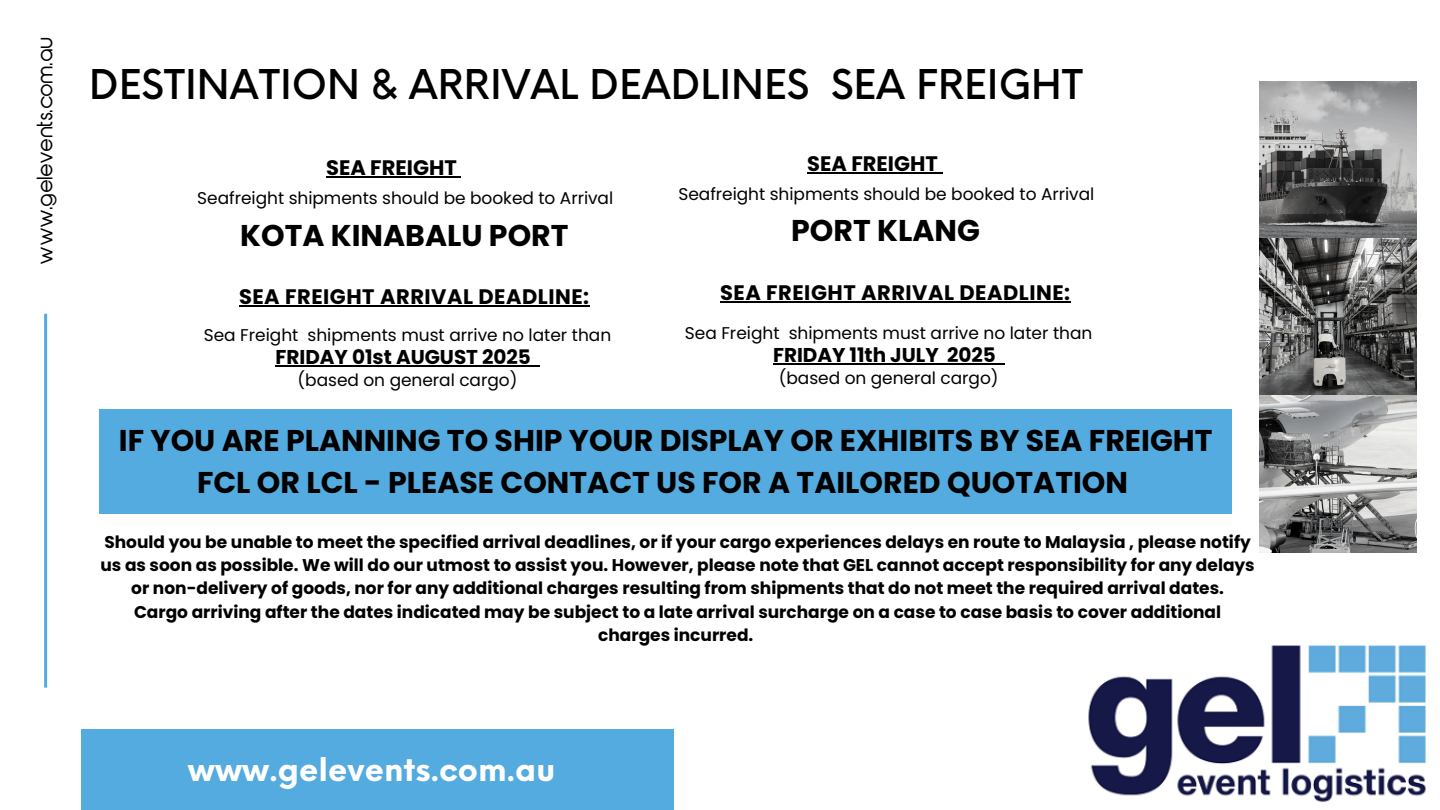
<style>
.page{position:relative;width:1440px;height:810px;background:#fff}
.page>*{position:absolute;margin:0;border:0;box-sizing:border-box;transform-origin:0 0}
.t1{font:500 40px "Neue Einstellung";color:#000}
.t2{font:700 32px "Neue Einstellung";color:#fff}
.t3{font:700 30px/42px "Poppins";color:#000;text-align:center}
.t4{font:700 21px "Poppins";letter-spacing:.025em;color:#000}
.t5{font:700 21px "Poppins";color:#000}
.t6{font:700 20px "Poppins";color:#000}
.t7{font:20px "Abeatby Kai";color:#000}
.t8{font:700 17px/23.2px "Poppins";color:#000;text-align:center}
.t9{font:17px "Poppins";color:#000}
</style>
<div class="page">
<hr style="left:44px;top:314px;width:3px;height:374px;background:#54abdf">
<div style="left:81px;top:729px;width:592px;height:81px;background:#54abdf"></div>
<img style="left:1088px;top:645px;width:338px;height:157px">
<hr style="left:239px;top:305px;width:351px;height:2px;background:#000">
<hr style="left:276px;top:365px;width:255px;height:2px;background:#000">
<svg style="left:531px;top:365px;width:8px;height:2px"></svg>
<hr style="left:326px;top:177px;width:131px;height:1px;background:#000">
<hr style="left:720px;top:301px;width:351px;height:2px;background:#000">
<hr style="left:773px;top:363px;width:166px;height:2px;background:#000">
<svg style="left:939px;top:363px;width:8px;height:2px"></svg>
<hr style="left:947px;top:363px;width:49px;height:2px;background:#000">
<svg style="left:996px;top:363px;width:8px;height:2px"></svg>
<hr style="left:807px;top:172px;width:131px;height:2px;background:#000">
<div style="left:99px;top:409px;width:1133px;height:104px;background:#54abdf"></div>
<img style="left:1259px;top:81px;width:158px;height:472px">
<h5 class="t7" style="left:37px;top:264px;width:229px;rotate:-90deg">www.gelevents.com.au</h5>
<p class="t1" style="left:89px;top:49px;width:996px">DESTINATION &amp; ARRIVAL DEADLINES SEA FREIGHT</p>
<p class="t5" style="left:326px;top:153px;width:132px">SEA FREIGHT</p>
<h2 class="t9" style="left:197px;top:187px;width:417px">Seafreight shipments should be booked to Arrival</h2>
<h4 class="t3" style="left:240px;top:214px;width:330px">KOTA KINABALU PORT</h4>
<p class="t4" style="left:239px;top:282px;width:352px">SEA FREIGHT ARRIVAL DEADLINE:</p>
<p class="t9" style="left:204px;top:324px;width:409px">Sea Freight shipments must arrive no later than</p>
<p class="t6" style="left:276px;top:343px;width:257px">FRIDAY 01st AUGUST 2025</p>
<h4 class="t9" style="left:298px;top:368px;width:221px">(based on general cargo)</h4>
<p class="t5" style="left:807px;top:149px;width:132px">SEA FREIGHT</p>
<h2 class="t9" style="left:678px;top:182px;width:417px">Seafreight shipments should be booked to Arrival</h2>
<h4 class="t3" style="left:791px;top:210px;width:190px">PORT KLANG</h4>
<p class="t4" style="left:720px;top:278px;width:352px">SEA FREIGHT ARRIVAL DEADLINE:</p>
<p class="t9" style="left:685px;top:322px;width:409px">Sea Freight shipments must arrive no later than</p>
<p class="t6" style="left:773px;top:341px;width:224px">FRIDAY 11th JULY 2025</p>
<h4 class="t9" style="left:779px;top:366px;width:221px">(based on general cargo)</h4>
<p class="t3" style="left:119px;top:419px;width:1095px">IF YOU ARE PLANNING TO SHIP YOUR DISPLAY OR EXHIBITS BY SEA FREIGHT<br>FCL OR LCL - PLEASE CONTACT US FOR A TAILORED QUOTATION</p>
<p class="t8" style="left:100px;top:530px;width:1156px">Should you be unable to meet the specified arrival deadlines, or if your cargo experiences delays en route to Malaysia , please notify us as soon as possible. We will do our utmost to assist you. However, please note that GEL cannot accept responsibility for any delays or non-delivery of goods, nor for any additional charges resulting from shipments that do not meet the required arrival dates.<br>Cargo arriving after the dates indicated may be subject to a late arrival surcharge on a case to case basis to cover additional charges incurred.</p>
<h1 class="t2" style="left:188px;top:740px;width:369px">www.gelevents.com.au</h1>
</div>
